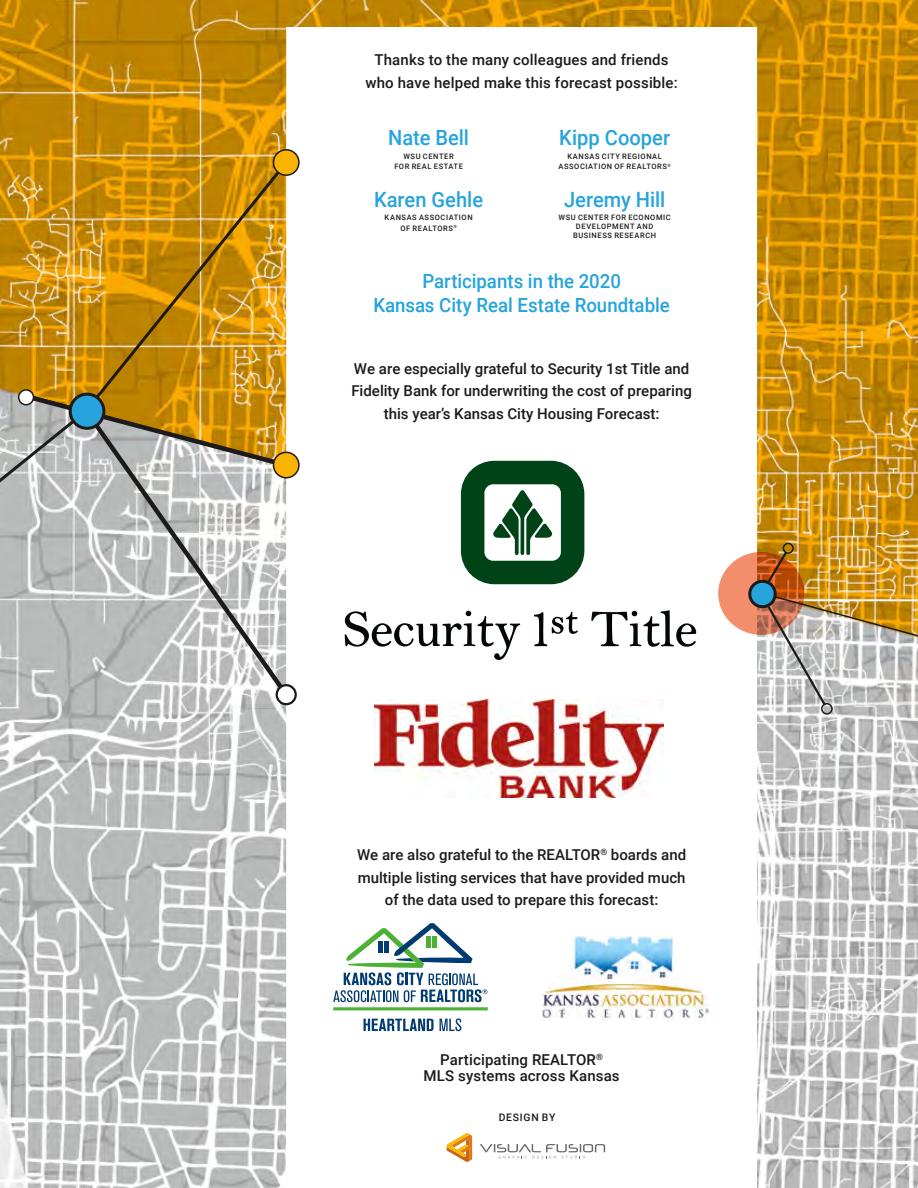
<style>
.page{position:relative;width:918px;height:1188px;background:#fff}
.page>*{position:absolute;margin:0;border:0;box-sizing:border-box;transform-origin:0 0}
.t1{font:500 21px "Roboto";color:#27a4db;scale:.96 1}
.t2{font:500 19.5px/23.4px "Roboto";color:#27a4db;text-align:center;scale:.96 1}
.t3{font:500 15px/22.5px "Roboto";color:#1c1b1a;text-align:center}
.t4{font:500 10.35px "Roboto";letter-spacing:.07em;color:#1c1b1a}
.t5{font:500 7.5px/10.5px "Roboto";letter-spacing:.075em;color:#1c1b1a;text-align:center}
</style>
<div class="page">
<img style="left:0;top:0;width:918px;height:1188px">
<div style="left:286px;top:27px;width:471px;height:1161px;background:#fff"></div>
<div style="left:718px;top:552px;width:86px;height:83px;background:#f38e6d;border-radius:50%"></div>
<hr style="left:333px;top:1007px;width:155px;height:3px;background:#4db136">
<svg style="left:363px;top:1019px;width:71px;height:12px"></svg>
<svg style="left:440px;top:1018px;width:21px;height:13px"></svg>
<svg style="left:333px;top:923px;width:154px;height:79px"></svg>
<svg style="left:446px;top:1133px;width:26px;height:29px"></svg>
<svg style="left:480px;top:1144px;width:125px;height:14px"></svg>
<img style="left:375px;top:699px;width:288px;height:99px">
<img style="left:542px;top:935px;width:168px;height:85px">
<svg style="left:81px;top:158px;width:206px;height:232px;background:#ca8f0e"></svg>
<div style="left:273px;top:150px;width:26px;height:25px;background:#fab300;border-radius:50%"></div>
<div style="left:273px;top:149px;width:27px;height:27px;border:2px solid #1c1b1a;border-radius:50%"></div>
<div style="left:821px;top:703px;width:12px;height:12px;border:2px solid #1c1b1a;border-radius:50%"></div>
<img style="left:749px;top:549px;width:169px;height:159px">
<div style="left:783px;top:543px;width:11px;height:11px;border:2px solid #1c1b1a;border-radius:50%"></div>
<svg style="left:75px;top:590px;width:212px;height:111px"></svg>
<div style="left:277px;top:685px;width:19px;height:19px;background:#fff;border-radius:50%"></div>
<div style="left:276px;top:684px;width:21px;height:21px;border:2px solid #1c1b1a;border-radius:50%"></div>
<svg style="left:0;top:390px;width:292px;height:200px;background:#c1b9a2"></svg>
<div style="left:19px;top:390px;width:14px;height:15px;background:#fff;border-radius:50%"></div>
<div style="left:18px;top:389px;width:16px;height:16px;border:2px solid #1c1b1a;border-radius:50%"></div>
<div style="left:70px;top:394px;width:34px;height:34px;background:#27a4db;border-radius:50%"></div>
<div style="left:69px;top:393px;width:36px;height:37px;border:3px solid #1c1b1a;border-radius:50%"></div>
<div style="left:273px;top:452px;width:26px;height:26px;background:#fab300;border-radius:50%"></div>
<div style="left:273px;top:452px;width:27px;height:27px;border:2px solid #1c1b1a;border-radius:50%"></div>
<svg style="left:461px;top:461px;width:123px;height:123px"></svg>
<svg style="left:345px;top:610px;width:351px;height:50px"></svg>
<p class="t3" style="left:366px;top:48px;width:314px">Thanks to the many colleagues and friends who have helped make this forecast possible:</p>
<h1 class="t1" style="left:388px;top:123px;width:86px">Nate Bell</h1>
<p class="t5" style="left:394px;top:151px;width:70px">WSU CENTER<br>FOR REAL ESTATE</p>
<h1 class="t1" style="left:374px;top:185px;width:115px">Karen Gehle</h1>
<p class="t5" style="left:385px;top:212px;width:90px">KANSAS ASSOCIATION<br>OF REALTORS<sup>®</sup></p>
<h1 class="t1" style="left:559px;top:123px;width:117px">Kipp Cooper</h1>
<p class="t5" style="left:559px;top:151px;width:114px">KANSAS CITY REGIONAL<br>ASSOCIATION OF REALTORS<sup>®</sup></p>
<h1 class="t1" style="left:564px;top:185px;width:107px">Jeremy Hill</h1>
<p class="t5" style="left:559px;top:213px;width:114px;line-height:9px">WSU CENTER FOR ECONOMIC<br>DEVELOPMENT AND<br>BUSINESS RESEARCH</p>
<h2 class="t2" style="left:373px;top:269px;width:310px">Participants in the 2020<br>Kansas City Real Estate Roundtable</h2>
<p class="t3" style="left:351px;top:357px;width:342px">We are especially grateful to Security 1st Title and<br>Fidelity Bank for underwriting the cost of preparing this year’s Kansas City Housing Forecast:</p>
<p class="t3" style="left:357px;top:843px;width:331px">We are also grateful to the REALTOR<sup>®</sup> boards and multiple listing services that have provided much of the data used to prepare this forecast:</p>
<p class="t3" style="left:424px;top:1051px;width:198px;line-height:16.5px">Participating REALTOR<sup>®<br></sup>MLS systems across Kansas</p>
<p class="t4" style="left:499px;top:1110px;width:58px">DESIGN BY</p>
</div>
